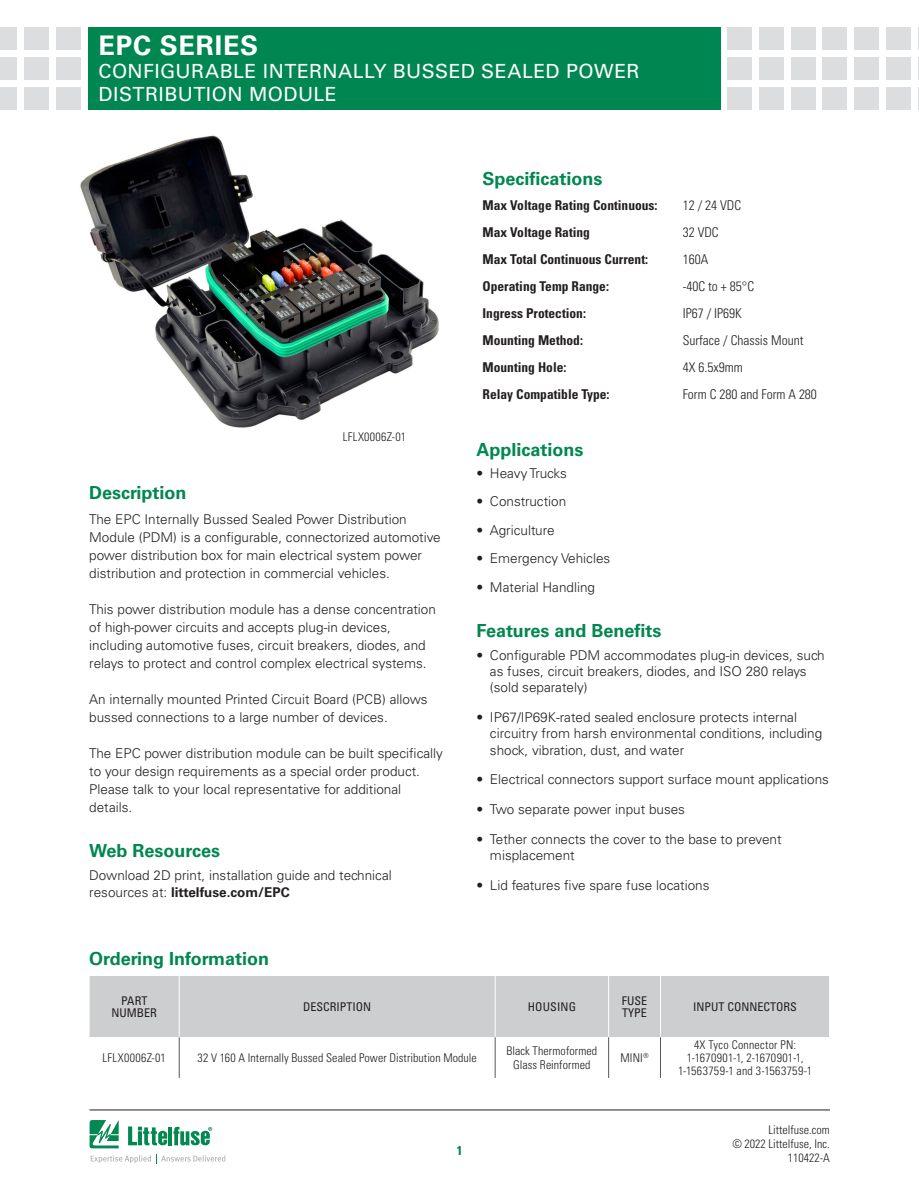
<style>
.page{position:relative;width:919px;height:1191px;background:#fff}
.page>*{position:absolute;margin:0;border:0;box-sizing:border-box;transform-origin:0 0}
.Head_Large{font:700 27px "Univers LT Std";letter-spacing:.03em;color:#fff}
.Head_Large-2{font:19.5px/23.4px "Univers LT Std";letter-spacing:.025em;color:#fff}
.Green_Subheads{font:700 18px "Univers LT Std";color:#008751}
.Body_text{font:700 18px "Univers LT Std";color:#008751}
.Body_text-2{font:300 13.5px/18px "Univers LT Std";color:#231f20}
.段落样式1{font:700 condensed 13.5px "Univers LT Std";color:#231f20}
.段落样式1-2{font:300 condensed 13.5px "Univers LT Std";color:#231f20}
.t1{font:700 condensed 12.75px "Univers LT Std";color:#008751}
.Footnotes__7_21_2010{font:300 condensed 12px/14.2px "Univers LT Std";letter-spacing:.01em;color:#231f20;text-align:right}
.Chart_Body{font:300 condensed 12px/13.5px "Univers LT Std";letter-spacing:.01em;color:#231f20;text-align:center}
.Chart_Body-2{font:condensed 12px/12px "Univers LT Std";color:#231f20;text-align:center}
.s1{font-weight:700}
</style>
<div class="page">
<div style="left:56px;top:27px;width:25px;height:23px;background:#dcdddf"></div>
<div style="left:56px;top:57px;width:25px;height:23px;background:#dcdddf"></div>
<div style="left:56px;top:87px;width:25px;height:22px;background:#dcdddf"></div>
<div style="left:24px;top:27px;width:25px;height:23px;background:#dcdddf"></div>
<div style="left:24px;top:57px;width:25px;height:23px;background:#dcdddf"></div>
<div style="left:24px;top:87px;width:25px;height:22px;background:#dcdddf"></div>
<div style="left:0;top:27px;width:17px;height:23px;background:#dcdddf"></div>
<div style="left:0;top:57px;width:17px;height:23px;background:#dcdddf"></div>
<div style="left:0;top:87px;width:17px;height:22px;background:#dcdddf"></div>
<div style="left:727px;top:27px;width:24px;height:23px;background:#dcdddf"></div>
<div style="left:727px;top:57px;width:24px;height:23px;background:#dcdddf"></div>
<div style="left:727px;top:87px;width:24px;height:22px;background:#dcdddf"></div>
<div style="left:758px;top:27px;width:25px;height:23px;background:#dcdddf"></div>
<div style="left:758px;top:57px;width:25px;height:23px;background:#dcdddf"></div>
<div style="left:758px;top:87px;width:25px;height:22px;background:#dcdddf"></div>
<div style="left:790px;top:27px;width:25px;height:23px;background:#dcdddf"></div>
<div style="left:790px;top:57px;width:25px;height:23px;background:#dcdddf"></div>
<div style="left:790px;top:87px;width:25px;height:22px;background:#dcdddf"></div>
<div style="left:854px;top:27px;width:25px;height:23px;background:#dcdddf"></div>
<div style="left:854px;top:57px;width:25px;height:23px;background:#dcdddf"></div>
<div style="left:854px;top:87px;width:25px;height:22px;background:#dcdddf"></div>
<div style="left:822px;top:27px;width:25px;height:23px;background:#dcdddf"></div>
<div style="left:822px;top:57px;width:25px;height:23px;background:#dcdddf"></div>
<div style="left:822px;top:87px;width:25px;height:22px;background:#dcdddf"></div>
<div style="left:886px;top:27px;width:24px;height:23px;background:#dcdddf"></div>
<div style="left:886px;top:57px;width:24px;height:23px;background:#dcdddf"></div>
<div style="left:886px;top:87px;width:24px;height:22px;background:#dcdddf"></div>
<svg style="left:918px;top:27px;width:1px;height:23px"></svg>
<svg style="left:918px;top:57px;width:1px;height:23px"></svg>
<svg style="left:918px;top:87px;width:1px;height:22px"></svg>
<div style="left:88px;top:27px;width:633px;height:82px;background:#008751"></div>
<hr style="left:90px;top:1109px;width:739px;height:1px;background:#231f20">
<svg style="left:90px;top:1120px;width:135px;height:43px"></svg>
<img style="left:80px;top:135px;width:359px;height:293px">
<div style="left:90px;top:976px;width:739px;height:61px;background:#cdced0"></div>
<svg style="left:178px;top:1037px;width:432px;height:41px"></svg>
<hr style="left:179px;top:976px;width:1px;height:61px;background:#fff">
<hr style="left:494px;top:976px;width:1px;height:61px;background:#fff">
<hr style="left:608px;top:976px;width:1px;height:61px;background:#fff">
<hr style="left:660px;top:976px;width:1px;height:61px;background:#fff">
<hr style="left:179px;top:1037px;width:1px;height:41px;background:#57585a">
<hr style="left:495px;top:1037px;width:1px;height:41px;background:#57585a">
<hr style="left:608px;top:1037px;width:1px;height:41px;background:#57585a">
<hr style="left:660px;top:1037px;width:1px;height:41px;background:#57585a">
<p class="Head_Large" style="left:98px;top:29px;width:161px">EPC SERIES</p>
<p class="Head_Large-2" style="left:98px;top:60px;width:542px">CONFIGURABLE INTERNALLY BUSSED SEALED POWER<br>DISTRIBUTION MODULE</p>
<p class="Chart_Body" style="left:343px;top:430px;width:65px">LFLX0006Z-01</p>
<p class="Green_Subheads" style="left:89px;top:482px;width:99px">Description</p>
<p class="Body_text-2" style="left:89px;top:510px;width:353px">The EPC Internally Bussed Sealed Power Distribution Module (PDM) is a configurable, connectorized automotive power distribution box for main electrical system power distribution and protection in commercial vehicles.</p>
<p class="Body_text-2" style="left:89px;top:600px;width:348px">This power distribution module has a dense concentration of high-power circuits and accepts plug-in devices, including automotive fuses, circuit breakers, diodes, and relays to protect and control complex electrical systems.</p>
<p class="Body_text-2" style="left:89px;top:690px;width:340px">An internally mounted Printed Circuit Board (PCB) allows bussed connections to a large number of devices.</p>
<p class="Body_text-2" style="left:89px;top:744px;width:355px">The EPC power distribution module can be built specifically to your design requirements as a special order product.<br>Please talk to your local representative for additional details.</p>
<p class="Green_Subheads" style="left:89px;top:840px;width:132px">Web Resources</p>
<p class="Body_text-2" style="left:89px;top:867px;width:304px;line-height:16.5px">Download 2D print, installation guide and technical resources at: <span class="s1">littelfuse.com/EPC</span></p>
<p class="Green_Subheads" style="left:482px;top:168px;width:122px">Specifications</p>
<p class="段落样式1" style="left:482px;top:197px;width:177px">Max Voltage Rating Continuous:</p>
<p class="段落样式1-2" style="left:682px;top:197px;width:60px">12 / 24 VDC</p>
<p class="段落样式1" style="left:482px;top:224px;width:109px">Max Voltage Rating</p>
<p class="段落样式1-2" style="left:682px;top:224px;width:37px">32 VDC</p>
<p class="段落样式1" style="left:482px;top:251px;width:167px">Max Total Continuous Current:</p>
<p class="段落样式1-2" style="left:682px;top:251px;width:27px">160A</p>
<p class="段落样式1" style="left:482px;top:278px;width:128px">Operating Temp Range:</p>
<p class="段落样式1-2" style="left:682px;top:278px;width:73px">-40C to + 85°C</p>
<p class="段落样式1" style="left:482px;top:305px;width:105px">Ingress Protection:</p>
<p class="段落样式1-2" style="left:682px;top:305px;width:61px">IP67 / IP69K</p>
<p class="段落样式1" style="left:482px;top:332px;width:102px">Mounting Method:</p>
<p class="段落样式1-2" style="left:682px;top:332px;width:122px">Surface / Chassis Mount</p>
<p class="段落样式1" style="left:482px;top:359px;width:85px">Mounting Hole:</p>
<p class="段落样式1-2" style="left:682px;top:359px;width:61px">4X 6.5x9mm</p>
<p class="段落样式1" style="left:482px;top:386px;width:129px">Relay Compatible Type:</p>
<p class="段落样式1-2" style="left:682px;top:386px;width:136px">Form C 280 and Form A 280</p>
<p class="Green_Subheads" style="left:476px;top:439px;width:109px">Applications</p>
<p class="Body_text-2" style="left:476px;top:464px;width:92px">• Heavy Trucks</p>
<p class="Body_text-2" style="left:476px;top:493px;width:91px">• Construction</p>
<p class="Body_text-2" style="left:476px;top:521px;width:80px">• Agriculture</p>
<p class="Body_text-2" style="left:476px;top:550px;width:135px">• Emergency Vehicles</p>
<p class="Body_text-2" style="left:476px;top:578px;width:120px">• Material Handling</p>
<p class="Body_text" style="left:476px;top:620px;width:186px">Features and Benefits</p>
<p class="Body_text-2" style="left:490px;top:647px;width:336px;line-height:16.2px;text-indent:-14px">• Configurable PDM accommodates plug-in devices, such as fuses, circuit breakers, diodes, and ISO 280 relays (sold separately)</p>
<p class="Body_text-2" style="left:490px;top:709px;width:334px;line-height:16.2px;text-indent:-14px">• IP67/IP69K-rated sealed enclosure protects internal circuitry from harsh environmental conditions, including shock, vibration, dust, and water</p>
<p class="Body_text-2" style="left:476px;top:770px;width:354px">• Electrical connectors support surface mount applications</p>
<p class="Body_text-2" style="left:476px;top:800px;width:210px">• Two separate power input buses</p>
<p class="Body_text-2" style="left:490px;top:830px;width:293px;line-height:16.2px;text-indent:-14px">• Tether connects the cover to the base to prevent misplacement</p>
<p class="Body_text-2" style="left:476px;top:875px;width:234px">• Lid features five spare fuse locations</p>
<p class="Green_Subheads" style="left:89px;top:948px;width:181px">Ordering Information</p>
<p class="Chart_Body-2" style="left:112px;top:994px;width:47px">PART<br>NUMBER</p>
<p class="Chart_Body-2" style="left:303px;top:1000px;width:70px">DESCRIPTION</p>
<p class="Chart_Body-2" style="left:527px;top:1000px;width:50px">HOUSING</p>
<p class="Chart_Body-2" style="left:622px;top:994px;width:27px;text-align:left">FUSE<br>TYPE</p>
<p class="Chart_Body-2" style="left:693px;top:1000px;width:105px">INPUT CONNECTORS</p>
<p class="Chart_Body" style="left:103px;top:1051px;width:65px">LFLX0006Z-01</p>
<p class="Chart_Body" style="left:197px;top:1051px;width:281px">32 V 160 A Internally Bussed Sealed Power Distribution Module</p>
<p class="Chart_Body" style="left:506px;top:1044px;width:92px">Black Thermoformed<br>Glass Reinformed</p>
<p class="Footnotes__7_21_2010" style="left:620px;top:1050px;width:30px">MINI<sup>®</sup></p>
<p class="Footnotes__7_21_2010" style="left:678px;top:1038px;width:135px;line-height:12.8px;text-align:center">4X Tyco Connector PN:<br>1-1670901-1, 2-1670901-1,<br>1-1563759-1 and 3-1563759-1</p>
<p class="t1" style="left:456px;top:1142px;width:7px">1</p>
<p class="Footnotes__7_21_2010" style="left:732px;top:1122px;width:99px">Littelfuse.com<br>© 2022 Littelfuse, Inc.<br>110422-A</p>
</div>
